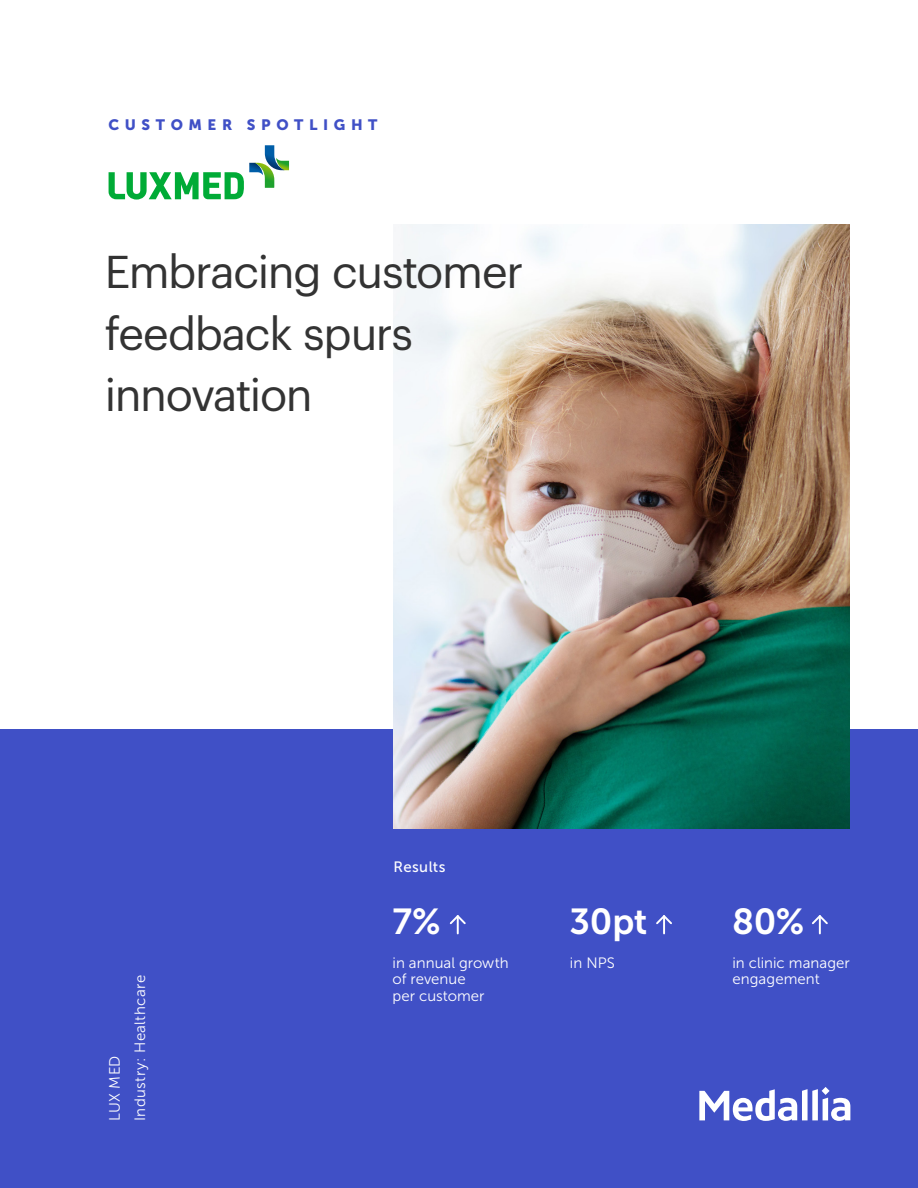
<style>
.page{position:relative;width:918px;height:1188px;background:#fff}
.page>*{position:absolute;margin:0;border:0;box-sizing:border-box;transform-origin:0 0}
.t1{font:45px/61.5px "Graphik";letter-spacing:-.03em;color:#333}
.t2{font:36px "Museo Sans 700";letter-spacing:-.01em;color:#fff}
.t3{font:15px/16.5px "Museo Sans 300";letter-spacing:.005em;color:#fff}
.t4{font:15px/25.5px "Museo Sans 300";letter-spacing:.025em;color:#fff}
.t5{font:15px "Museo Sans 900";letter-spacing:.37em;color:#4050c6}
.t6{font:15px "Museo Sans 500";letter-spacing:.03em;color:#fff}
</style>
<div class="page">
<div style="left:0;top:729px;width:918px;height:459px;background:#4050c6"></div>
<img style="left:394px;top:225px;width:456px;height:604px">
<svg style="left:699px;top:1087px;width:151px;height:34px"></svg>
<svg style="left:656px;top:915px;width:16px;height:18px"></svg>
<svg style="left:449px;top:915px;width:17px;height:18px"></svg>
<svg style="left:812px;top:915px;width:16px;height:18px"></svg>
<svg style="left:109px;top:172px;width:135px;height:28px"></svg>
<img style="left:249px;top:163px;width:6px;height:10px">
<img style="left:255px;top:163px;width:19px;height:25px">
<svg style="left:285px;top:160px;width:4px;height:10px"></svg>
<img style="left:265px;top:145px;width:20px;height:25px">
<p class="t5" style="left:108px;top:116px;width:271px">CUSTOMER SPOTLIGHT</p>
<h1 class="t1" style="left:105px;top:237px;width:420px">Embracing customer feedback spurs innovation</h1>
<p class="t6" style="left:393px;top:859px;width:54px">Results</p>
<p class="t4" style="left:102px;top:1121px;width:148px;rotate:-90deg">LUX MED<br>Industry: Healthcare</p>
<h2 class="t2" style="left:393px;top:902px;width:50px">7%</h2>
<h2 class="t2" style="left:570px;top:902px;width:79px">30pt</h2>
<h2 class="t2" style="left:732px;top:902px;width:74px">80%</h2>
<p class="t3" style="left:393px;top:954px;width:118px">in annual growth of revenue<br>per customer</p>
<p class="t3" style="left:570px;top:954px;width:46px">in NPS</p>
<p class="t3" style="left:732px;top:954px;width:119px">in clinic manager engagement</p>
</div>
